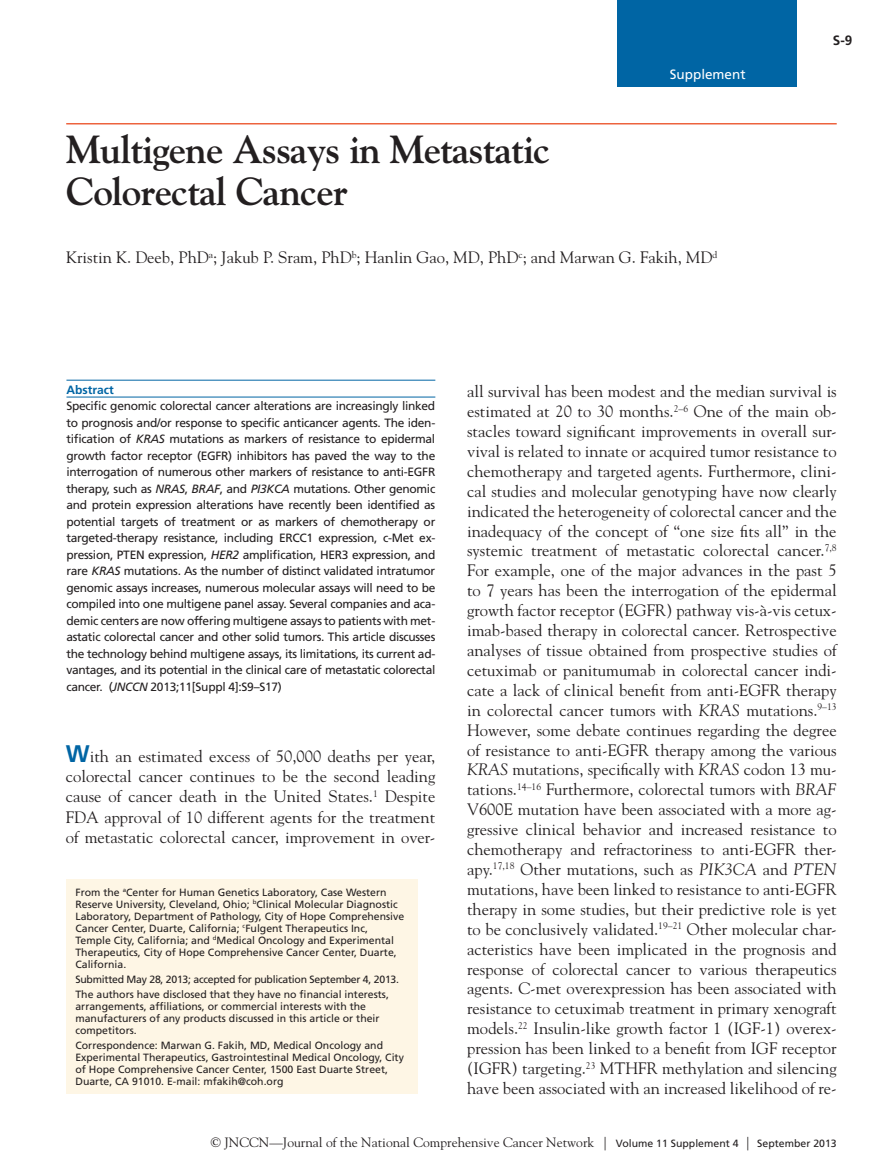
<style>
.page{position:relative;width:878px;height:1175px;background:#fff}
.page>*{position:absolute;margin:0;border:0;box-sizing:border-box;transform-origin:0 0}
.OAT{font:700 39px/42px "Goudy Std";letter-spacing:-.025em;color:#231f20}
.TXT__opening_para{font:16.5px/20px "Goudy Std";color:#231f20;text-align:justify}
.OAA{font:16.5px "Goudy Std";color:#231f20}
.t1{font:13.5px "Goudy Std";color:#231f20}
.t2{font:13.5px "Frutiger LT Std";color:#fff}
.t3{font:700 13.5px "Frutiger LT Std";color:#231f20}
.ABS{font:12px/16.5px "Frutiger LT Std";letter-spacing:-.025em;color:#231f20;text-align:justify}
.ABS_Header{font:700 12px "Frutiger LT Std";color:#0065a4}
.OFN4{font:10.5px/12px "Frutiger LT Std";color:#231f20}
.OFN4-2{font:10.5px "Frutiger LT Std";letter-spacing:-.025em;color:#231f20}
.s1{font-style:italic}
.s2{font-family:"Frutiger LT Std";font-weight:700;font-size:24px;color:#0065a4}
.s3{font-family:"Frutiger LT Std";font-size:10.5px}
</style>
<div class="page">
<div style="left:617px;top:0;width:179px;height:87px;background:#0065a4"></div>
<hr style="left:66px;top:123px;width:770px;height:1px;background:#ed633e">
<hr style="left:66px;top:380px;width:369px;height:1px;background:#0065a4">
<hr style="left:66px;top:397px;width:369px;height:1px;background:#0065a4">
<div style="left:66px;top:879px;width:352px;height:215px;background:#fef6e5"></div>
<p class="OAT" style="left:66px;top:128px;width:486px">Multigene Assays in Metastatic<br>Colorectal Cancer</p>
<p class="t2" style="left:669px;top:66px;width:77px">Supplement</p>
<p class="OAA" style="left:66px;top:247px;width:652px">Kristin K. Deeb, PhD<sup>a</sup>; Jakub P. Sram, PhD<sup>b</sup>; Hanlin Gao, MD, PhD<sup>c</sup>; and Marwan G. Fakih, MD<sup>d</sup></p>
<p class="t3" style="left:832px;top:32px;width:21px">S-9</p>
<p class="ABS_Header" style="left:66px;top:382px;width:49px">Abstract</p>
<p class="ABS" style="left:66px;top:398px;width:370px">Specific genomic colorectal cancer alterations are increasingly linked to prognosis and/or response to specific anticancer agents. The iden&shy;tification of <span class="s1">KRAS</span> mutations as markers of resistance to epidermal growth factor receptor (EGFR) inhibitors has paved the way to the interrogation of numerous other markers of resistance to anti-EGFR therapy, such as <span class="s1">NRAS</span>, <span class="s1">BRAF</span>, and <span class="s1">PI3KCA</span> mutations. Other genomic and protein expression alterations have recently been identified as potential targets of treatment or as markers of chemotherapy or targeted-therapy resistance, including ERCC1 expression, c-Met ex&shy;pression, PTEN expression, <span class="s1">HER2</span> amplification, HER3 expression, and rare <span class="s1">KRAS</span> mutations. As the number of distinct validated intratumor genomic assays increases, numerous molecular assays will need to be compiled into one multigene panel assay. Several companies and aca&shy;demic centers are now offering multigene assays to patients with met&shy;astatic colorectal cancer and other solid tumors. This article discusses the technology behind multigene assays, its limitations, its current ad&shy;vantages, and its potential in the clinical care of metastatic colorectal cancer. (<span class="s1">JNCCN</span> 2013;11[Suppl 4]:S9–S17)</p>
<p class="TXT__opening_para" style="left:66px;top:745px;width:371px;line-height:20.4px"><span class="s2">W</span>ith an estimated excess of 50,000 deaths per year, colorectal cancer continues to be the second leading cause of cancer death in the United States.<sup>1</sup> Despite FDA approval of 10 different agents for the treatment of metastatic colorectal cancer, improvement in over-</p>
<p class="OFN4" style="left:75px;top:886px;width:330px">From the <sup>a</sup>Center for Human Genetics Laboratory, Case Western Reserve University, Cleveland, Ohio; <sup>b</sup>Clinical Molecular Diagnostic Laboratory, Department of Pathology, City of Hope Comprehensive Cancer Center, Duarte, California; <sup>c</sup>Fulgent Therapeutics Inc, Temple City, California; and <sup>d</sup>Medical Oncology and Experimental Therapeutics, City of Hope Comprehensive Cancer Center, Duarte, California.</p>
<p class="OFN4-2" style="left:75px;top:973px;width:325px">Submitted May 28, 2013; accepted for publication September 4, 2013.</p>
<p class="OFN4" style="left:75px;top:988px;width:315px">The authors have disclosed that they have no financial interests, arrangements, affiliations, or commercial interests with the manufacturers of any products discussed in this article or their competitors.</p>
<p class="OFN4" style="left:75px;top:1039px;width:330px">Correspondence: Marwan G. Fakih, MD, Medical Oncology and Experimental Therapeutics, Gastrointestinal Medical Oncology, City of Hope Comprehensive Cancer Center, 1500 East Duarte Street, Duarte, CA 91010. E-mail: mfakih@coh.org</p>
<p class="TXT__opening_para" style="left:467px;top:381px;width:371px">all survival has been modest and the median survival is estimated at 20 to 30 months.<sup>2–6</sup> One of the main ob&shy;stacles toward significant improvements in overall sur&shy;vival is related to innate or acquired tumor resistance to chemotherapy and targeted agents. Furthermore, clini&shy;cal studies and molecular genotyping have now clearly indicated the heterogeneity of colorectal cancer and the inadequacy of the concept of “one size fits all” in the systemic treatment of metastatic colorectal cancer.<sup>7,8<br></sup>For example, one of the major advances in the past 5 to 7 years has been the interrogation of the epidermal growth factor receptor (EGFR) pathway vis-à-vis cetux&shy;imab-based therapy in colorectal cancer. Retrospective analyses of tissue obtained from prospective studies of cetuximab or panitumumab in colorectal cancer indi&shy;cate a lack of clinical benefit from anti-EGFR therapy in colorectal cancer tumors with <span class="s1">KRAS</span> mutations.<sup>9–13<br></sup>However, some debate continues regarding the degree of resistance to anti-EGFR therapy among the various <span class="s1">KRAS</span> mutations, specifically with <span class="s1">KRAS</span> codon 13 mu&shy;tations.<sup>14–16</sup> Furthermore, colorectal tumors with <span class="s1">BRAF </span>V600E mutation have been associated with a more ag&shy;gressive clinical behavior and increased resistance to chemotherapy and refractoriness to anti-EGFR ther&shy;apy.<sup>17,18</sup> Other mutations, such as <span class="s1">PIK3CA</span> and <span class="s1">PTEN </span>mutations, have been linked to resistance to anti-EGFR therapy in some studies, but their predictive role is yet to be conclusively validated.<sup>19–21</sup> Other molecular char&shy;acteristics have been implicated in the prognosis and response of colorectal cancer to various therapeutics agents. C-met overexpression has been associated with resistance to cetuximab treatment in primary xenograft models.<sup>22</sup> Insulin-like growth factor 1 (IGF-1) overex&shy;pression has been linked to a benefit from IGF receptor (IGFR) targeting.<sup>23</sup> MTHFR methylation and silencing have been associated with an increased likelihood of re-</p>
<p class="t1" style="left:211px;top:1134px;width:627px">© JNCCN—Journal of the National Comprehensive Cancer Network | <span class="s3">Volume 11 Supplement 4</span> | <span class="s3">September 2013</span></p>
</div>
